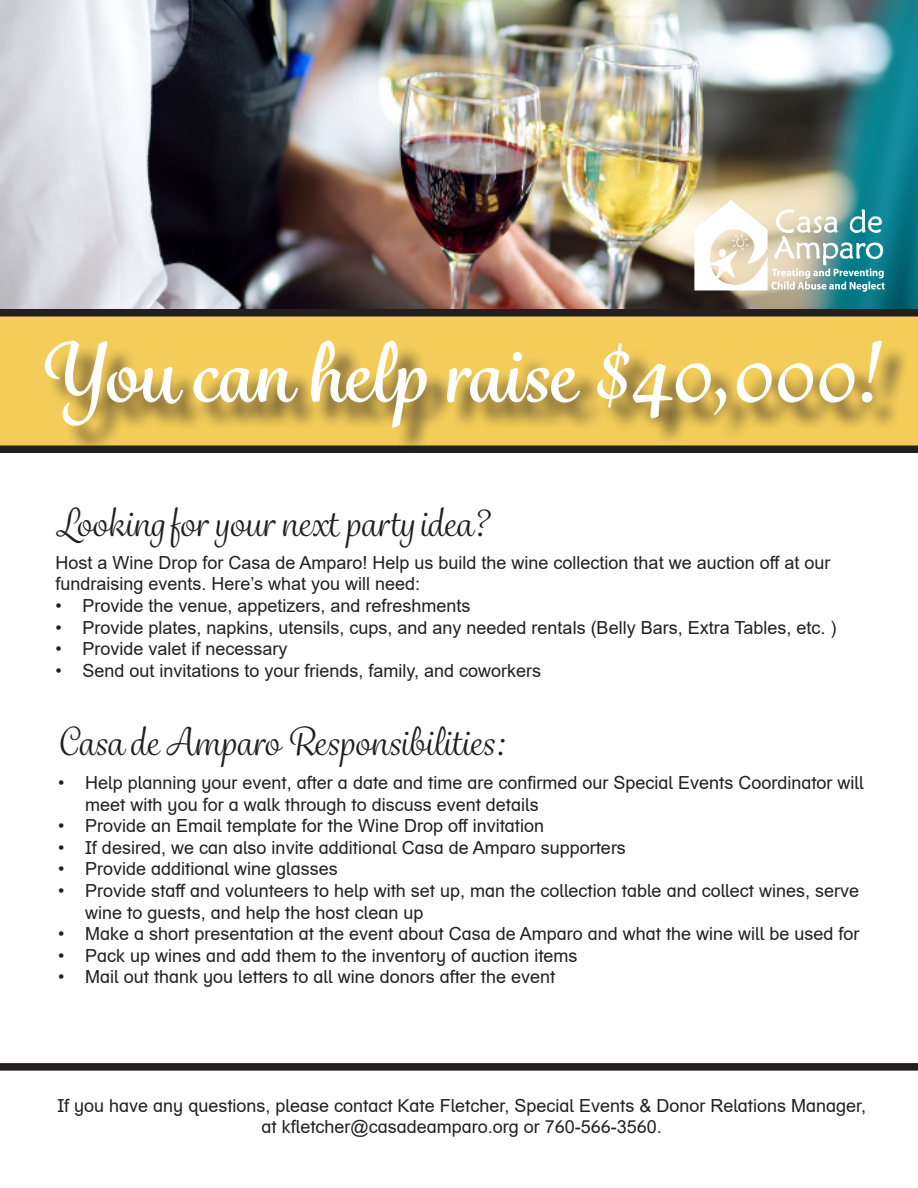
<style>
.page{position:relative;width:918px;height:1188px;background:#fff}
.page>*{position:absolute;margin:0;border:0;box-sizing:border-box;transform-origin:0 0}
.t1{font:700 79.5px "Grafolita Script";color:#fff}
.t2{font:52.5px "Grafolita Script";color:#fff}
.t3{font:37.5px "Grafolita Script";color:#231f20}
.t4{font:18px/21.6px "Arial";color:#231f20}
</style>
<div class="page">
<img style="left:0;top:0;width:918px;height:309px">
<div style="left:0;top:1063px;width:918px;height:8px;background:#231f20"></div>
<div style="left:0;top:309px;width:918px;height:137px;background:#f3cc59"></div>
<div style="left:48px;top:345px;width:861px;height:110px;background:#231f20;opacity:.75"></div>
<div style="left:0;top:446px;width:918px;height:7px;background:#231f20"></div>
<div style="left:0;top:309px;width:918px;height:7px;background:#231f20"></div>
<img style="left:691px;top:200px;width:77px;height:91px">
<img style="left:772px;top:268px;width:113px;height:23px">
<img style="left:772px;top:209px;width:113px;height:59px">
<p class="t1" style="left:38px;top:319px;width:842px">You can help raise $40,000!</p>
<p class="t2" style="left:230px;top:345px;width:636px">How to Host a Wine Drop Party</p>
<p class="t3" style="left:55px;top:499px;width:435px">Looking for your next party idea?</p>
<p class="t4" style="left:55px;top:552px;width:776px">Host a Wine Drop for Casa de Amparo! Help us build the wine collection that we auction off at our fundraising events. Here’s what you will need:</p>
<p class="t4" style="left:55px;top:595px;width:417px">• Provide the venue, appetizers, and refreshments</p>
<p class="t4" style="left:55px;top:616px;width:783px">• Provide plates, napkins, utensils, cups, and any needed rentals (Belly Bars, Extra Tables, etc. )</p>
<p class="t4" style="left:55px;top:638px;width:234px">• Provide valet if necessary</p>
<p class="t4" style="left:55px;top:660px;width:487px">• Send out invitations to your friends, family, and coworkers</p>
<p class="t3" style="left:58px;top:718px;width:449px">Casa de Amparo Responsibilities:</p>
<p class="t4" style="left:85px;top:772px;width:779px;text-indent:-27px">• Help planning your event, after a date and time are confirmed our Special Events Coordinator will meet with you for a walk through to discuss event details</p>
<p class="t4" style="left:58px;top:815px;width:487px">• Provide an Email template for the Wine Drop off invitation</p>
<p class="t4" style="left:58px;top:837px;width:569px">• If desired, we can also invite additional Casa de Amparo supporters</p>
<p class="t4" style="left:58px;top:858px;width:281px">• Provide additional wine glasses</p>
<p class="t4" style="left:85px;top:880px;width:775px;text-indent:-27px">• Provide staff and volunteers to help with set up, man the collection table and collect wines, serve wine to guests, and help the host clean up</p>
<p class="t4" style="left:58px;top:923px;width:803px">• Make a short presentation at the event about Casa de Amparo and what the wine will be used for</p>
<p class="t4" style="left:58px;top:945px;width:521px">• Pack up wines and add them to the inventory of auction items</p>
<p class="t4" style="left:58px;top:966px;width:498px">• Mail out thank you letters to all wine donors after the event</p>
<p class="t4" style="left:57px;top:1094px;width:810px;text-align:center">If you have any questions, please contact Kate Fletcher, Special Events &amp; Donor Relations Manager, at kfletcher@casadeamparo.org or 760-566-3560.</p>
</div>
